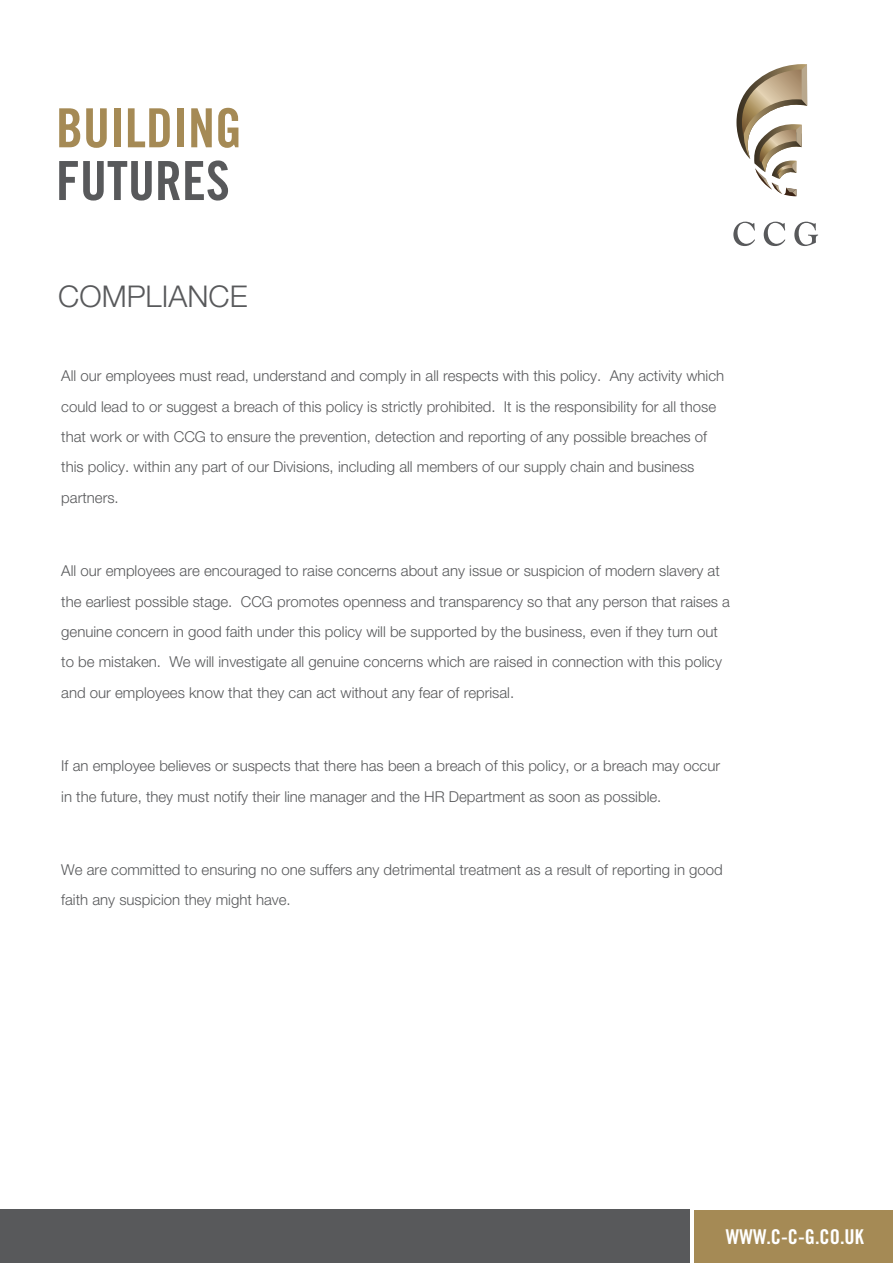
<style>
.page{position:relative;width:893px;height:1263px;background:#fff}
.page>*{position:absolute;margin:0;border:0;box-sizing:border-box;transform-origin:0 0}
.t1{font:54px "Trade Gothic LT Std Bd Cn 20";color:#a58a55}
.t2{font:54px "Trade Gothic LT Std Bd Cn 20";color:#58595b}
.t3{font:300 30px "Helvetica Neue LT Std";color:#58595b}
.t4{font:20.4px "Trade Gothic LT Std Bd Cn 20";color:#fff}
.t5{font:300 15px/30.5px "Helvetica Neue LT Std";color:#58595b}
</style>
<div class="page">
<div style="left:0;top:1210px;width:690px;height:53px;background:#58595b"></div>
<div style="left:694px;top:1210px;width:199px;height:53px;background:#a58a55"></div>
<svg style="left:733px;top:222px;width:22px;height:24px"></svg>
<svg style="left:794px;top:222px;width:24px;height:24px"></svg>
<svg style="left:764px;top:222px;width:21px;height:24px"></svg>
<svg style="left:736px;top:64px;width:71px;height:132px"></svg>
<h1 class="t1" style="left:56px;top:95px;width:188px">BUILDING</h1>
<h1 class="t2" style="left:56px;top:148px;width:175px">FUTURES</h1>
<h2 class="t3" style="left:58px;top:278px;width:191px">COMPLIANCE</h2>
<p class="t5" style="left:61px;top:360px;width:664px">All our employees must read, understand and comply in all respects with this policy. Any activity which could lead to or suggest a breach of this policy is strictly prohibited. It is the responsibility for all those that work or with CCG to ensure the prevention, detection and reporting of any possible breaches of this policy. within any part of our Divisions, including all members of our supply chain and business partners.</p>
<p class="t5" style="left:61px;top:555px;width:670px">All our employees are encouraged to raise concerns about any issue or suspicion of modern slavery at the earliest possible stage. CCG promotes openness and transparency so that any person that raises a genuine concern in good faith under this policy will be supported by the business, even if they turn out to be mistaken. We will investigate all genuine concerns which are raised in connection with this policy and our employees know that they can act without any fear of reprisal.</p>
<p class="t5" style="left:61px;top:750px;width:660px">If an employee believes or suspects that there has been a breach of this policy, or a breach may occur in the future, they must notify their line manager and the HR Department as soon as possible.</p>
<p class="t5" style="left:61px;top:854px;width:663px">We are committed to ensuring no one suffers any detrimental treatment as a result of reporting in good faith any suspicion they might have.</p>
<h3 class="t4" style="left:726px;top:1224px;width:139px">WWW.C-C-G.CO.UK</h3>
</div>
